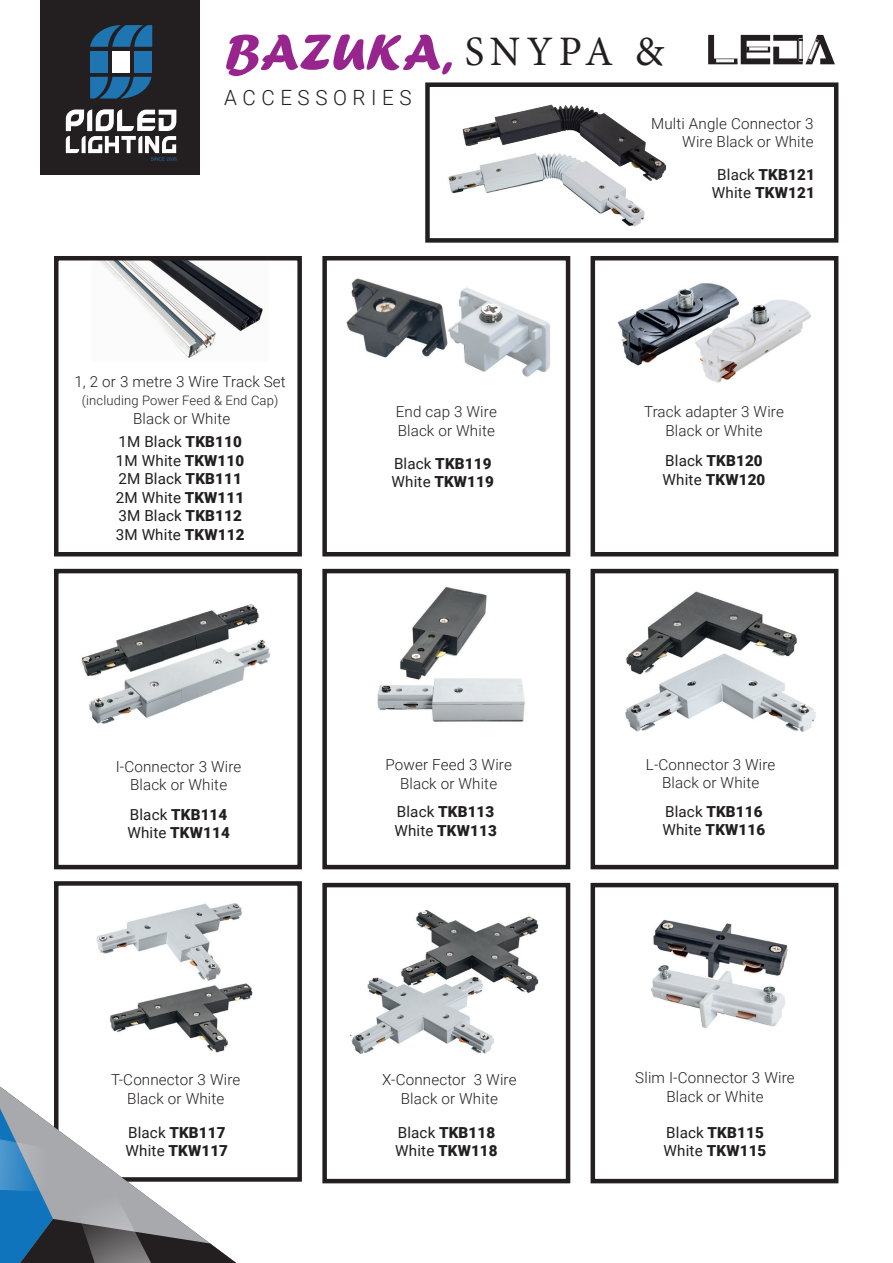
<style>
.page{position:relative;width:893px;height:1263px;background:#fff}
.page>*{position:absolute;margin:0;border:0;box-sizing:border-box;transform-origin:0 0}
.t1{font:52.5px "Forte";letter-spacing:.01em;color:#98258e}
.t2{font:42px "Minion Pro";letter-spacing:.145em;color:#231f20}
.t3{font:300 21px "Roboto";letter-spacing:.27em;color:#231f20}
.Table_Text{font:300 15.15px/18.6px "Roboto";letter-spacing:.01em;color:#231f20;text-align:center}
.Table_Text-2{font:900 15.15px "Roboto";letter-spacing:.01em;color:#231f20}
.Table_Text-3{font:15.15px "Roboto";letter-spacing:.01em;color:#231f20}
.description{font:300 15.15px "Roboto";letter-spacing:.01em;color:#231f20}
.Table_Text-4{font:300 13.05px "Roboto";letter-spacing:.01em;color:#231f20}
.s1{font-weight:400}
.s2{font-weight:900}
</style>
<div class="page">
<img style="left:351px;top:910px;width:188px;height:143px">
<img style="left:96px;top:903px;width:157px;height:150px">
<img style="left:625px;top:591px;width:191px;height:141px">
<img style="left:346px;top:278px;width:204px;height:99px">
<img style="left:377px;top:587px;width:148px;height:135px">
<img style="left:81px;top:604px;width:190px;height:120px">
<img style="left:651px;top:919px;width:137px;height:109px">
<img style="left:99px;top:261px;width:164px;height:97px">
<img style="left:618px;top:283px;width:193px;height:100px">
<img style="left:581px;top:199px;width:64px;height:28px">
<img style="left:448px;top:104px;width:219px;height:95px">
<div style="left:54px;top:256px;width:248px;height:300px;border:4px solid #231f20"></div>
<div style="left:54px;top:569px;width:248px;height:300px;border:4px solid #231f20"></div>
<div style="left:54px;top:881px;width:248px;height:301px;border:4px solid #231f20"></div>
<div style="left:322px;top:256px;width:248px;height:300px;border:4px solid #231f20"></div>
<div style="left:322px;top:569px;width:248px;height:300px;border:4px solid #231f20"></div>
<div style="left:322px;top:883px;width:248px;height:300px;border:4px solid #231f20"></div>
<div style="left:591px;top:256px;width:247px;height:300px;border:4px solid #231f20"></div>
<div style="left:425px;top:82px;width:413px;height:161px;border:4px solid #231f20"></div>
<div style="left:591px;top:569px;width:247px;height:300px;border:4px solid #231f20"></div>
<div style="left:591px;top:883px;width:247px;height:300px;border:4px solid #231f20"></div>
<svg style="left:708px;top:35px;width:127px;height:29px"></svg>
<div style="left:40px;top:0;width:160px;height:174px;background:#231f20"></div>
<div style="left:112px;top:51px;width:18px;height:21px;background:#fff"></div>
<div style="left:90px;top:51px;width:18px;height:21px;background:#1e75b1"></div>
<div style="left:134px;top:51px;width:18px;height:21px;background:#1e75b1"></div>
<svg style="left:90px;top:25px;width:62px;height:22px"></svg>
<svg style="left:90px;top:77px;width:61px;height:22px"></svg>
<svg style="left:66px;top:109px;width:111px;height:52px"></svg>
<svg style="left:0;top:1086px;width:236px;height:177px"></svg>
<p class="t1" style="left:225px;top:22px;width:229px">BAZUKA,</p>
<p class="t3" style="left:224px;top:83px;width:189px">ACCESSORIES</p>
<p class="t2" style="left:465px;top:24px;width:201px">SNYPA &amp;</p>
<p class="Table_Text" style="left:651px;top:114px;width:164px;text-align:right">Multi Angle Connector 3<br>Wire Black or White</p>
<p class="Table_Text-2" style="left:717px;top:164px;width:99px"><span class="s1">Black</span> TKB121</p>
<p class="Table_Text-2" style="left:712px;top:182px;width:104px"><span class="s1">White</span> TKW121</p>
<p class="Table_Text" style="left:74px;top:371px;width:213px">1, 2 or 3 metre 3 Wire Track Set</p>
<p class="Table_Text-4" style="left:82px;top:391px;width:198px">(including Power Feed &amp; End Cap)</p>
<p class="Table_Text" style="left:133px;top:408px;width:99px">Black or White</p>
<p class="Table_Text-3" style="left:118px;top:431px;width:125px">1M Black <span class="s2">TKB110</span></p>
<p class="Table_Text-3" style="left:116px;top:450px;width:130px">1M White <span class="s2">TKW110</span></p>
<p class="Table_Text-3" style="left:118px;top:468px;width:125px">2M Black <span class="s2">TKB111</span></p>
<p class="Table_Text-3" style="left:116px;top:487px;width:130px">2M White <span class="s2">TKW111</span></p>
<p class="Table_Text-3" style="left:118px;top:505px;width:125px">3M Black <span class="s2">TKB112</span></p>
<p class="Table_Text-3" style="left:116px;top:524px;width:130px">3M White <span class="s2">TKW112</span></p>
<p class="Table_Text" style="left:396px;top:402px;width:103px;text-align:left">End cap 3 Wire<br>Black or White</p>
<p class="Table_Text" style="left:644px;top:402px;width:141px">Track adapter 3 Wire<br>Black or White</p>
<p class="Table_Text-2" style="left:394px;top:453px;width:99px"><span class="s1">Black</span> TKB119</p>
<p class="Table_Text-2" style="left:392px;top:471px;width:104px"><span class="s1">White</span> TKW119</p>
<p class="Table_Text-2" style="left:665px;top:450px;width:99px"><span class="s1">Black</span> TKB120</p>
<p class="Table_Text-2" style="left:662px;top:469px;width:104px"><span class="s1">White</span> TKW120</p>
<p class="Table_Text" style="left:116px;top:756px;width:127px">I-Connector 3 Wire<br>Black or White</p>
<p class="Table_Text" style="left:385px;top:755px;width:128px">Power Feed 3 Wire<br>Black or White</p>
<p class="description" style="left:646px;top:754px;width:131px">L-Connector 3 Wire</p>
<p class="Table_Text" style="left:662px;top:773px;width:99px">Black or White</p>
<p class="Table_Text-2" style="left:130px;top:803px;width:99px"><span class="s1">Black</span> TKB114</p>
<p class="Table_Text-2" style="left:127px;top:822px;width:104px"><span class="s1">White</span> TKW114</p>
<p class="Table_Text-2" style="left:397px;top:801px;width:99px"><span class="s1">Black</span> TKB113</p>
<p class="Table_Text-2" style="left:394px;top:820px;width:104px"><span class="s1">White</span> TKW113</p>
<p class="Table_Text-2" style="left:665px;top:800px;width:99px"><span class="s1">Black</span> TKB116</p>
<p class="Table_Text-2" style="left:662px;top:819px;width:104px"><span class="s1">White</span> TKW116</p>
<p class="Table_Text" style="left:111px;top:1070px;width:130px">T-Connector 3 Wire<br>Black or White</p>
<p class="Table_Text" style="left:382px;top:1070px;width:136px">X-Connector 3 Wire<br>Black or White</p>
<p class="Table_Text" style="left:635px;top:1068px;width:161px">Slim I-Connector 3 Wire<br>Black or White</p>
<p class="Table_Text-2" style="left:128px;top:1122px;width:99px"><span class="s1">Black</span> TKB117</p>
<p class="Table_Text-2" style="left:126px;top:1140px;width:104px"><span class="s1">White</span> TKW117</p>
<p class="Table_Text-2" style="left:398px;top:1122px;width:99px"><span class="s1">Black</span> TKB118</p>
<p class="Table_Text-2" style="left:395px;top:1140px;width:104px"><span class="s1">White</span> TKW118</p>
<p class="Table_Text-2" style="left:666px;top:1122px;width:99px"><span class="s1">Black</span> TKB115</p>
<p class="Table_Text-2" style="left:664px;top:1140px;width:104px"><span class="s1">White</span> TKW115</p>
</div>
